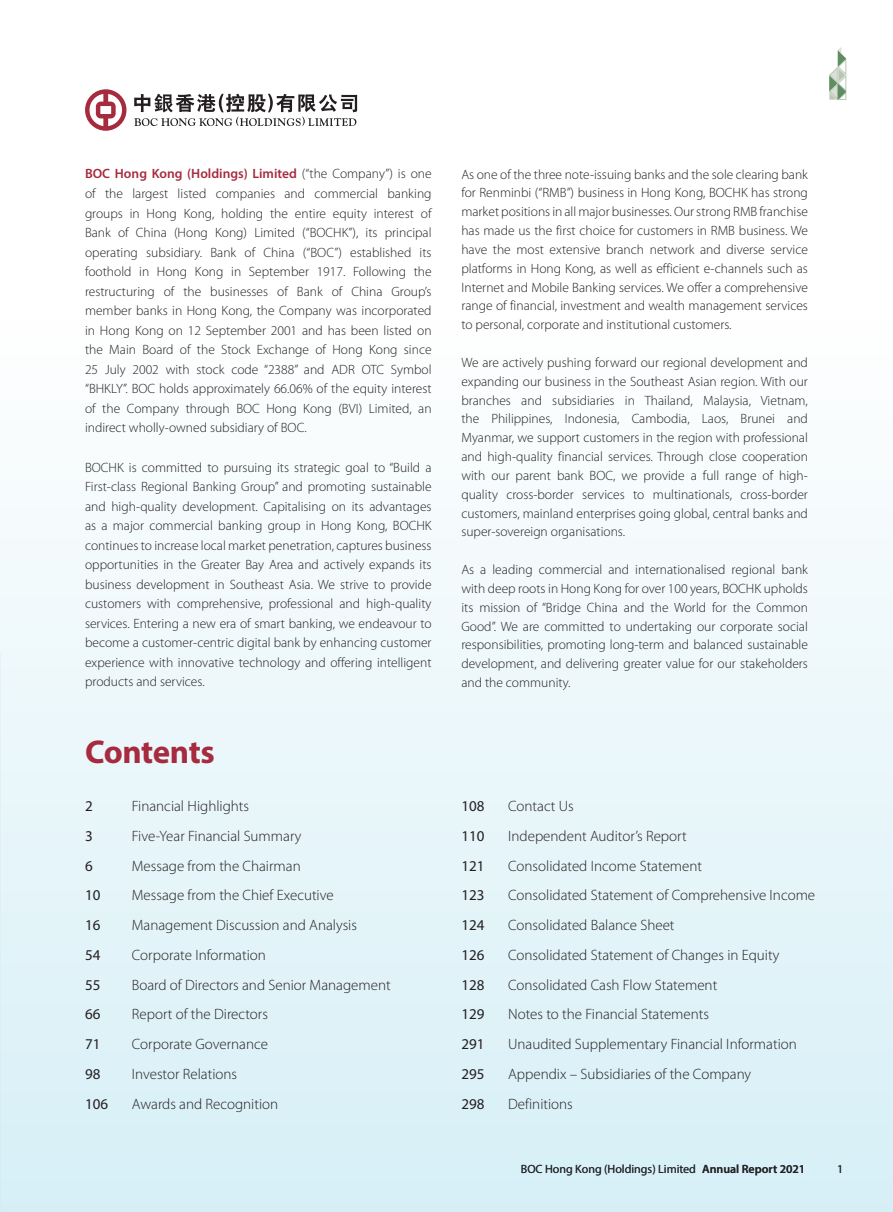
<style>
.page{position:relative;width:893px;height:1212px;background:#fff}
.page>*{position:absolute;margin:0;border:0;box-sizing:border-box;transform-origin:0 0}
.t1{font:700 33px "Myriad Pro";letter-spacing:-.015em;color:#a62b3e}
.t2{font:300 15px "Myriad Pro";color:#231f20}
.t3{font:15px "Myriad Pro";color:#231f20}
.t4{font:300 13.5px/19.5px "Myriad Pro";color:#231f20;text-align:justify}
.t5{font:12px "Myriad Pro";color:#231f20}
.s1{font-weight:600;color:#a62b3e}
.s2{font-weight:600}
</style>
<div class="page">
<svg style="left:829px;top:47px;width:18px;height:53px"></svg>
<div style="left:0;top:319px;width:893px;height:893px;background:linear-gradient(to bottom,#fefefe,#d6eff7)"></div>
<img style="left:0;top:319px;width:9px;height:893px">
<svg style="left:85px;top:89px;width:41px;height:42px"></svg>
<svg style="left:134px;top:94px;width:223px;height:32px"></svg>
<p class="t4" style="left:85px;top:164px;width:348px"><span class="s1">BOC Hong Kong (Holdings) Limited</span> (“the Company”) is one of the largest listed companies and commercial banking groups in Hong Kong, holding the entire equity interest of Bank of China (Hong Kong) Limited (“BOCHK”), its principal operating subsidiary. Bank of China (“BOC”) established its foothold in Hong Kong in September 1917. Following the restructuring of the businesses of Bank of China Group’s member banks in Hong Kong, the Company was incorporated in Hong Kong on 12 September 2001 and has been listed on the Main Board of the Stock Exchange of Hong Kong since 25 July 2002 with stock code “2388” and ADR OTC Symbol “BHKLY”. BOC holds approximately 66.06% of the equity interest of the Company through BOC Hong Kong (BVI) Limited, an indirect wholly-owned subsidiary of BOC.</p>
<p class="t4" style="left:85px;top:457px;width:348px">BOCHK is committed to pursuing its strategic goal to “Build a First-class Regional Banking Group” and promoting sustainable and high-quality development. Capitalising on its advantages as a major commercial banking group in Hong Kong, BOCHK continues to increase local market penetration, captures business opportunities in the Greater Bay Area and actively expands its business development in Southeast Asia. We strive to provide customers with comprehensive, professional and high-quality services. Entering a new era of smart banking, we endeavour to become a customer-centric digital bank by enhancing customer experience with innovative technology and offering intelligent products and services.</p>
<h1 class="t1" style="left:85px;top:730px;width:131px">Contents</h1>
<p class="t3" style="left:85px;top:797px;width:9px">2</p>
<p class="t2" style="left:132px;top:798px;width:119px">Financial Highlights</p>
<p class="t3" style="left:85px;top:826px;width:9px">3</p>
<p class="t2" style="left:132px;top:827px;width:171px">Five-Year Financial Summary</p>
<p class="t3" style="left:85px;top:856px;width:9px">6</p>
<p class="t2" style="left:132px;top:857px;width:170px">Message from the Chairman</p>
<p class="t3" style="left:85px;top:886px;width:17px">10</p>
<p class="t2" style="left:132px;top:887px;width:203px">Message from the Chief Executive</p>
<p class="t3" style="left:85px;top:916px;width:17px">16</p>
<p class="t2" style="left:132px;top:917px;width:227px">Management Discussion and Analysis</p>
<p class="t3" style="left:85px;top:945px;width:17px">54</p>
<p class="t2" style="left:132px;top:947px;width:136px">Corporate Information</p>
<p class="t3" style="left:85px;top:975px;width:17px">55</p>
<p class="t2" style="left:132px;top:976px;width:260px">Board of Directors and Senior Management</p>
<p class="t3" style="left:85px;top:1005px;width:17px">66</p>
<p class="t2" style="left:132px;top:1006px;width:138px">Report of the Directors</p>
<p class="t3" style="left:85px;top:1035px;width:17px">71</p>
<p class="t2" style="left:132px;top:1036px;width:138px">Corporate Governance</p>
<p class="t3" style="left:85px;top:1065px;width:17px">98</p>
<p class="t2" style="left:132px;top:1066px;width:107px">Investor Relations</p>
<p class="t3" style="left:85px;top:1094px;width:25px">106</p>
<p class="t2" style="left:132px;top:1095px;width:148px">Awards and Recognition</p>
<p class="t4" style="left:461px;top:165px;width:348px;line-height:18.9px">As one of the three note-issuing banks and the sole clearing bank for Renminbi (“RMB”) business in Hong Kong, BOCHK has strong market positions in all major businesses. Our strong RMB franchise has made us the first choice for customers in RMB business. We have the most extensive branch network and diverse service platforms in Hong Kong, as well as efficient e-channels such as Internet and Mobile Banking services. We offer a comprehensive range of financial, investment and wealth management services to personal, corporate and institutional customers.</p>
<p class="t4" style="left:461px;top:353px;width:348px;line-height:18.9px">We are actively pushing forward our regional development and expanding our business in the Southeast Asian region. With our branches and subsidiaries in Thailand, Malaysia, Vietnam, the Philippines, Indonesia, Cambodia, Laos, Brunei and Myanmar, we support customers in the region with professional and high-quality financial services. Through close cooperation with our parent bank BOC, we provide a full range of high&shy;quality cross-border services to multinationals, cross-border customers, mainland enterprises going global, central banks and super-sovereign organisations.</p>
<p class="t4" style="left:461px;top:560px;width:348px;line-height:18.9px">As a leading commercial and internationalised regional bank with deep roots in Hong Kong for over 100 years, BOCHK upholds its mission of “Bridge China and the World for the Common Good”. We are committed to undertaking our corporate social responsibilities, promoting long-term and balanced sustainable development, and delivering greater value for our stakeholders and the community.</p>
<p class="t3" style="left:461px;top:797px;width:25px">108</p>
<p class="t2" style="left:508px;top:798px;width:67px">Contact Us</p>
<p class="t3" style="left:461px;top:826px;width:25px">110</p>
<p class="t2" style="left:508px;top:827px;width:180px">Independent Auditor’s Report</p>
<p class="t3" style="left:461px;top:856px;width:25px">121</p>
<p class="t2" style="left:508px;top:857px;width:196px">Consolidated Income Statement</p>
<p class="t3" style="left:461px;top:886px;width:25px">123</p>
<p class="t2" style="left:508px;top:887px;width:309px">Consolidated Statement of Comprehensive Income</p>
<p class="t3" style="left:461px;top:916px;width:25px">124</p>
<p class="t2" style="left:508px;top:917px;width:168px">Consolidated Balance Sheet</p>
<p class="t3" style="left:461px;top:945px;width:25px">126</p>
<p class="t2" style="left:508px;top:947px;width:273px">Consolidated Statement of Changes in Equity</p>
<p class="t3" style="left:461px;top:975px;width:25px">128</p>
<p class="t2" style="left:508px;top:976px;width:211px">Consolidated Cash Flow Statement</p>
<p class="t3" style="left:461px;top:1005px;width:25px">129</p>
<p class="t2" style="left:508px;top:1006px;width:202px">Notes to the Financial Statements</p>
<p class="t3" style="left:461px;top:1035px;width:25px">291</p>
<p class="t2" style="left:508px;top:1036px;width:290px">Unaudited Supplementary Financial Information</p>
<p class="t3" style="left:461px;top:1065px;width:25px">295</p>
<p class="t2" style="left:508px;top:1066px;width:245px">Appendix – Subsidiaries of the Company</p>
<p class="t3" style="left:461px;top:1094px;width:25px">298</p>
<p class="t2" style="left:508px;top:1095px;width:66px">Definitions</p>
<p class="t5" style="left:521px;top:1161px;width:286px">BOC Hong Kong (Holdings) Limited <span class="s2">Annual Report 2021</span></p>
<p class="t5" style="left:837px;top:1161px;width:8px">1</p>
</div>
